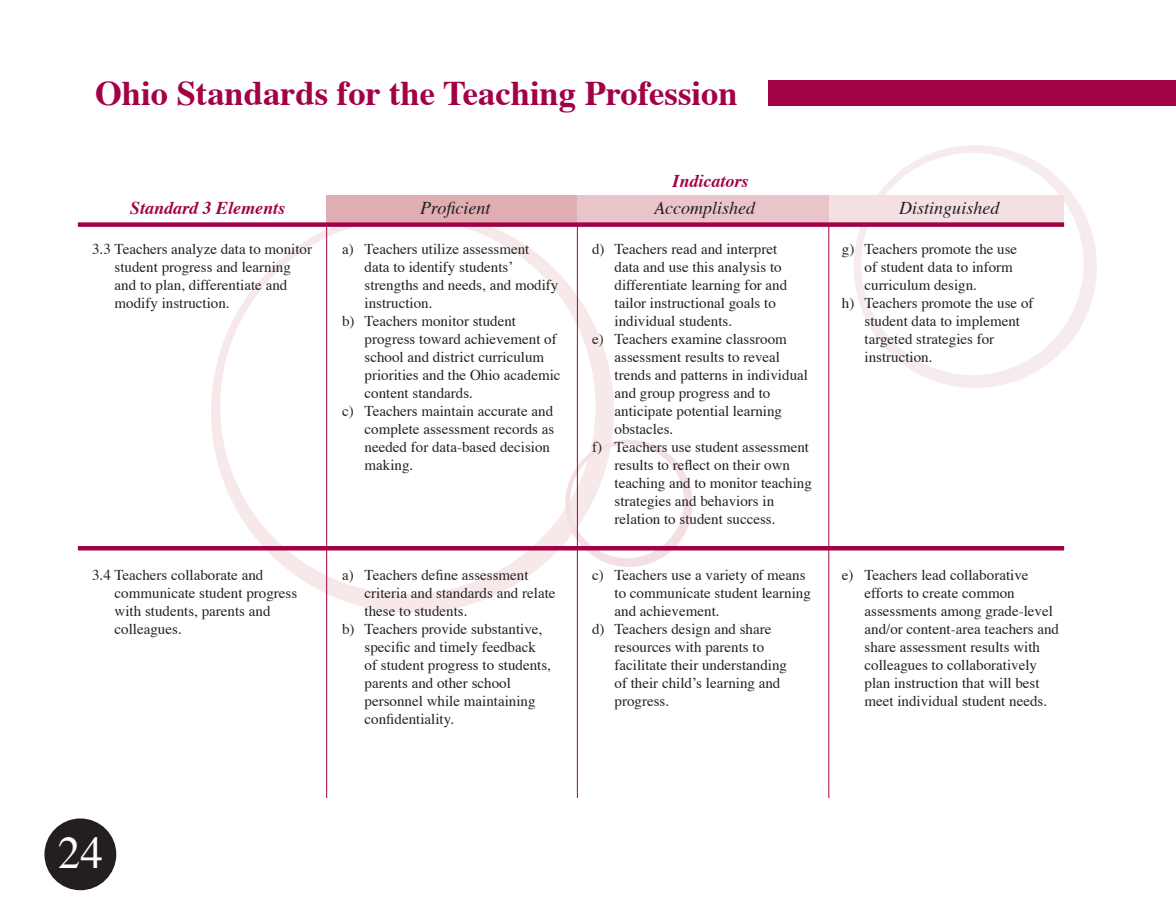
<style>
.page{position:relative;width:1176px;height:918px;background:#fff}
.page>*{position:absolute;margin:0;border:0;box-sizing:border-box;transform-origin:0 0}
.t1{font:45px "Times";color:#fff}
.t2{font:700 34.5px "Times";color:#a30146}
.t3{font:italic 18px "Times";color:#231f20}
.t4{font:italic 700 18px "Times";color:#a30146}
.t5{font:15px/18px "Times";color:#231f20}
</style>
<div class="page">
<div style="left:768px;top:80px;width:407px;height:25px;background:#a30146"></div>
<svg style="left:854px;top:145px;width:242px;height:243px"></svg>
<svg style="left:211px;top:227px;width:402px;height:386px"></svg>
<svg style="left:565px;top:440px;width:127px;height:127px"></svg>
<div style="left:44px;top:818px;width:72px;height:72px;background:#231f20;border-radius:50%"></div>
<div style="left:827px;top:195px;width:236px;height:28px;background:#f4e0e2"></div>
<div style="left:326px;top:195px;width:254px;height:28px;background:#dfadb2"></div>
<div style="left:577px;top:195px;width:251px;height:28px;background:#e9c5c9"></div>
<hr style="left:326px;top:225px;width:1px;height:573px;background:#a30146">
<hr style="left:577px;top:225px;width:1px;height:573px;background:#a30146">
<hr style="left:828px;top:225px;width:1px;height:573px;background:#a30146">
<div style="left:78px;top:222px;width:985px;height:5px;background:#a30146"></div>
<hr style="left:78px;top:546px;width:985px;height:4px;background:#a30146">
<h2 class="t2" style="left:95px;top:60px;width:643px">Ohio Standards for the Teaching Profession</h2>
<p class="t4" style="left:672px;top:164px;width:78px">Indicators</p>
<p class="t4" style="left:130px;top:191px;width:157px">Standard 3 Elements</p>
<p class="t3" style="left:420px;top:192px;width:72px">Proficient</p>
<p class="t3" style="left:654px;top:192px;width:102px">Accomplished</p>
<p class="t3" style="left:899px;top:192px;width:102px">Distinguished</p>
<p class="t5" style="left:115px;top:239px;width:199px;text-indent:-22px">3.3 Teachers analyze data to monitor student progress and learning and to plan, differentiate and modify instruction.</p>
<p class="t5" style="left:342px;top:239px;width:189px">a) Teachers utilize assessment</p>
<p class="t5" style="left:364px;top:257px;width:150px">data to identify students’</p>
<p class="t5" style="left:364px;top:275px;width:195px">strengths and needs, and modify</p>
<p class="t5" style="left:364px;top:293px;width:69px">instruction.</p>
<p class="t5" style="left:342px;top:311px;width:175px">b) Teachers monitor student</p>
<p class="t5" style="left:364px;top:329px;width:194px">progress toward achievement of</p>
<p class="t5" style="left:364px;top:347px;width:181px">school and district curriculum</p>
<p class="t5" style="left:364px;top:365px;width:197px">priorities and the Ohio academic</p>
<p class="t5" style="left:364px;top:383px;width:110px">content standards.</p>
<p class="t5" style="left:342px;top:401px;width:212px">c) Teachers maintain accurate and</p>
<p class="t5" style="left:364px;top:419px;width:191px">complete assessment records as</p>
<p class="t5" style="left:364px;top:437px;width:187px">needed for data-based decision</p>
<p class="t5" style="left:364px;top:455px;width:50px">making.</p>
<p class="t5" style="left:115px;top:565px;width:184px;text-indent:-22px">3.4 Teachers collaborate and communicate student progress with students, parents and colleagues.</p>
<p class="t5" style="left:342px;top:565px;width:188px">a) Teachers define assessment</p>
<p class="t5" style="left:364px;top:583px;width:192px">criteria and standards and relate</p>
<p class="t5" style="left:364px;top:601px;width:104px">these to students.</p>
<p class="t5" style="left:342px;top:619px;width:202px">b) Teachers provide substantive,</p>
<p class="t5" style="left:364px;top:637px;width:173px">specific and timely feedback</p>
<p class="t5" style="left:364px;top:655px;width:188px">of student progress to students,</p>
<p class="t5" style="left:364px;top:673px;width:148px">parents and other school</p>
<p class="t5" style="left:364px;top:691px;width:172px">personnel while maintaining</p>
<p class="t5" style="left:364px;top:709px;width:91px">confidentiality.</p>
<p class="t5" style="left:592px;top:239px;width:187px">d) Teachers read and interpret</p>
<p class="t5" style="left:614px;top:257px;width:169px">data and use this analysis to</p>
<p class="t5" style="left:614px;top:275px;width:174px">differentiate learning for and</p>
<p class="t5" style="left:614px;top:293px;width:163px">tailor instructional goals to</p>
<p class="t5" style="left:614px;top:311px;width:119px">individual students.</p>
<p class="t5" style="left:592px;top:329px;width:196px">e) Teachers examine classroom</p>
<p class="t5" style="left:614px;top:347px;width:167px">assessment results to reveal</p>
<p class="t5" style="left:614px;top:365px;width:195px">trends and patterns in individual</p>
<p class="t5" style="left:614px;top:383px;width:157px">and group progress and to</p>
<p class="t5" style="left:614px;top:401px;width:169px">anticipate potential learning</p>
<p class="t5" style="left:614px;top:419px;width:60px">obstacles.</p>
<p class="t5" style="left:592px;top:437px;width:218px">f) Teachers use student assessment</p>
<p class="t5" style="left:614px;top:455px;width:177px">results to reflect on their own</p>
<p class="t5" style="left:614px;top:473px;width:199px">teaching and to monitor teaching</p>
<p class="t5" style="left:614px;top:491px;width:161px">strategies and behaviors in</p>
<p class="t5" style="left:614px;top:509px;width:162px">relation to student success.</p>
<p class="t5" style="left:592px;top:565px;width:215px">c) Teachers use a variety of means</p>
<p class="t5" style="left:614px;top:583px;width:198px">to communicate student learning</p>
<p class="t5" style="left:614px;top:601px;width:106px">and achievement.</p>
<p class="t5" style="left:592px;top:619px;width:181px">d) Teachers design and share</p>
<p class="t5" style="left:614px;top:637px;width:151px">resources with parents to</p>
<p class="t5" style="left:614px;top:655px;width:174px">facilitate their understanding</p>
<p class="t5" style="left:614px;top:673px;width:167px">of their child’s learning and</p>
<p class="t5" style="left:614px;top:691px;width:56px">progress.</p>
<p class="t5" style="left:841px;top:239px;width:177px">g) Teachers promote the use</p>
<p class="t5" style="left:864px;top:257px;width:150px">of student data to inform</p>
<p class="t5" style="left:864px;top:275px;width:114px">curriculum design.</p>
<p class="t5" style="left:841px;top:293px;width:193px">h) Teachers promote the use of</p>
<p class="t5" style="left:864px;top:311px;width:157px">student data to implement</p>
<p class="t5" style="left:864px;top:329px;width:131px">targeted strategies for</p>
<p class="t5" style="left:864px;top:347px;width:69px">instruction.</p>
<p class="t5" style="left:864px;top:565px;width:196px;text-indent:-22px">e) Teachers lead collaborative efforts to create common assessments among grade-level and/or content-area teachers and share assessment results with colleagues to collaboratively plan instruction that will best meet individual student needs.</p>
<h1 class="t1" style="left:58px;top:810px;width:46px">24</h1>
</div>
